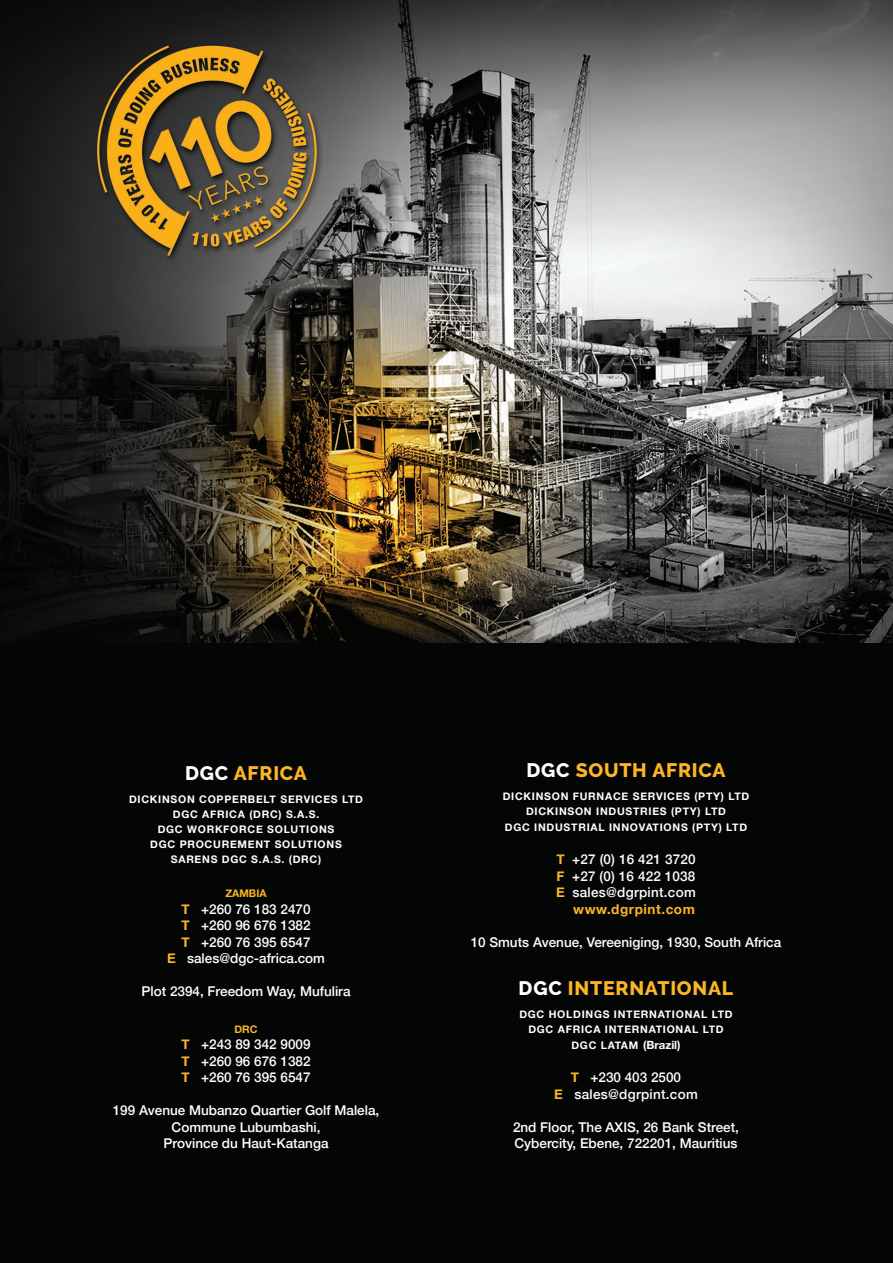
<style>
.page{position:relative;width:893px;height:1263px;background:#fff}
.page>*{position:absolute;margin:0;border:0;box-sizing:border-box;transform-origin:0 0}
.t1{font:800 19.5px "Raleway";letter-spacing:.04em;color:#fcb525}
.t2{font:500 13.5px/16.5px "Helvetica Neue";color:#fff;text-align:center}
.t3{font:500 13.5px "Helvetica Neue";letter-spacing:.02em;color:#fff}
.t4{font:700 13.5px "Helvetica Neue";letter-spacing:.04em;color:#fcb525}
.t5{font:700 10.5px "Helvetica Neue";letter-spacing:.07em;color:#fff}
.t6{font:700 10.5px "Helvetica Neue";color:#fcb525}
.s1{color:#fff}
.s2{font-weight:700;color:#fcb525}
.s3{font-size:11.4px}
</style>
<div class="page">
<img style="left:0;top:0;width:893px;height:643px">
<div style="left:0;top:643px;width:893px;height:620px;background:#040605"></div>
<p class="t1" style="left:185px;top:762px;width:123px"><span class="s1">DGC</span> AFRICA</p>
<p class="t5" style="left:129px;top:791px;width:235px">DICKINSON COPPERBELT SERVICES LTD</p>
<p class="t5" style="left:173px;top:806px;width:148px">DGC AFRICA (DRC) S.A.S.</p>
<p class="t5" style="left:158px;top:821px;width:178px">DGC WORKFORCE SOLUTIONS</p>
<p class="t5" style="left:150px;top:836px;width:193px">DGC PROCUREMENT SOLUTIONS</p>
<p class="t5" style="left:171px;top:851px;width:152px">SARENS DGC S.A.S. (DRC)</p>
<p class="t6" style="left:225px;top:885px;width:43px">ZAMBIA</p>
<p class="t2" style="left:182px;top:900px;width:131px"><span class="s2">T</span> +260 76 183 2470</p>
<p class="t2" style="left:182px;top:916px;width:131px"><span class="s2">T</span> +260 96 676 1382</p>
<p class="t2" style="left:182px;top:933px;width:131px"><span class="s2">T</span> +260 76 395 6547</p>
<p class="t2" style="left:167px;top:949px;width:159px"><span class="s2">E</span> sales@dgc-africa.com</p>
<p class="t2" style="left:142px;top:982px;width:210px">Plot 2394, Freedom Way, Mufulira</p>
<p class="t6" style="left:234px;top:1021px;width:25px">DRC</p>
<p class="t2" style="left:182px;top:1035px;width:131px"><span class="s2">T</span> +243 89 342 9009</p>
<p class="t2" style="left:182px;top:1051px;width:131px"><span class="s2">T</span> +260 96 676 1382</p>
<p class="t2" style="left:182px;top:1068px;width:131px"><span class="s2">T</span> +260 76 395 6547</p>
<p class="t2" style="left:113px;top:1101px;width:268px">199 Avenue Mubanzo Quartier Golf Malela,<br>Commune Lubumbashi,</p>
<p class="t2" style="left:164px;top:1134px;width:166px">Province du Haut-Katanga</p>
<p class="t1" style="left:526px;top:759px;width:201px"><span class="s1">DGC</span> SOUTH AFRICA</p>
<p class="t5" style="left:503px;top:788px;width:248px">DICKINSON FURNACE SERVICES (PTY) LTD</p>
<p class="t5" style="left:526px;top:803px;width:202px">DICKINSON INDUSTRIES (PTY) LTD</p>
<p class="t5" style="left:505px;top:819px;width:244px">DGC INDUSTRIAL INNOVATIONS (PTY) LTD</p>
<p class="t2" style="left:556px;top:850px;width:140px"><span class="s2">T</span> +27 (0) 16 421 3720</p>
<p class="t2" style="left:557px;top:867px;width:140px"><span class="s2">F</span> +27 (0) 16 422 1038</p>
<p class="t3" style="left:556px;top:882px;width:141px"><span class="s2">E</span> sales@dgrpint.com</p>
<p class="t4" style="left:573px;top:898px;width:123px">www.dgrpint.com</p>
<p class="t2" style="left:471px;top:933px;width:312px">10 Smuts Avenue, Vereeniging, 1930, South Africa</p>
<p class="t1" style="left:519px;top:977px;width:216px"><span class="s1">DGC</span> INTERNATIONAL</p>
<p class="t5" style="left:519px;top:1006px;width:215px">DGC HOLDINGS INTERNATIONAL LTD</p>
<p class="t5" style="left:528px;top:1021px;width:197px">DGC AFRICA INTERNATIONAL LTD</p>
<p class="t5" style="left:571px;top:1037px;width:111px">DGC LATAM <span class="s3">(Brazil)</span></p>
<p class="t2" style="left:571px;top:1068px;width:112px"><span class="s2">T</span> +230 403 2500</p>
<p class="t3" style="left:554px;top:1083px;width:145px"><span class="s2">E</span> sales@dgrpint.com</p>
<p class="t2" style="left:513px;top:1117px;width:228px">2nd Floor, The AXIS, 26 Bank Street,</p>
<p class="t2" style="left:514px;top:1134px;width:225px">Cybercity, Ebene, 722201, Mauritius</p>
</div>
